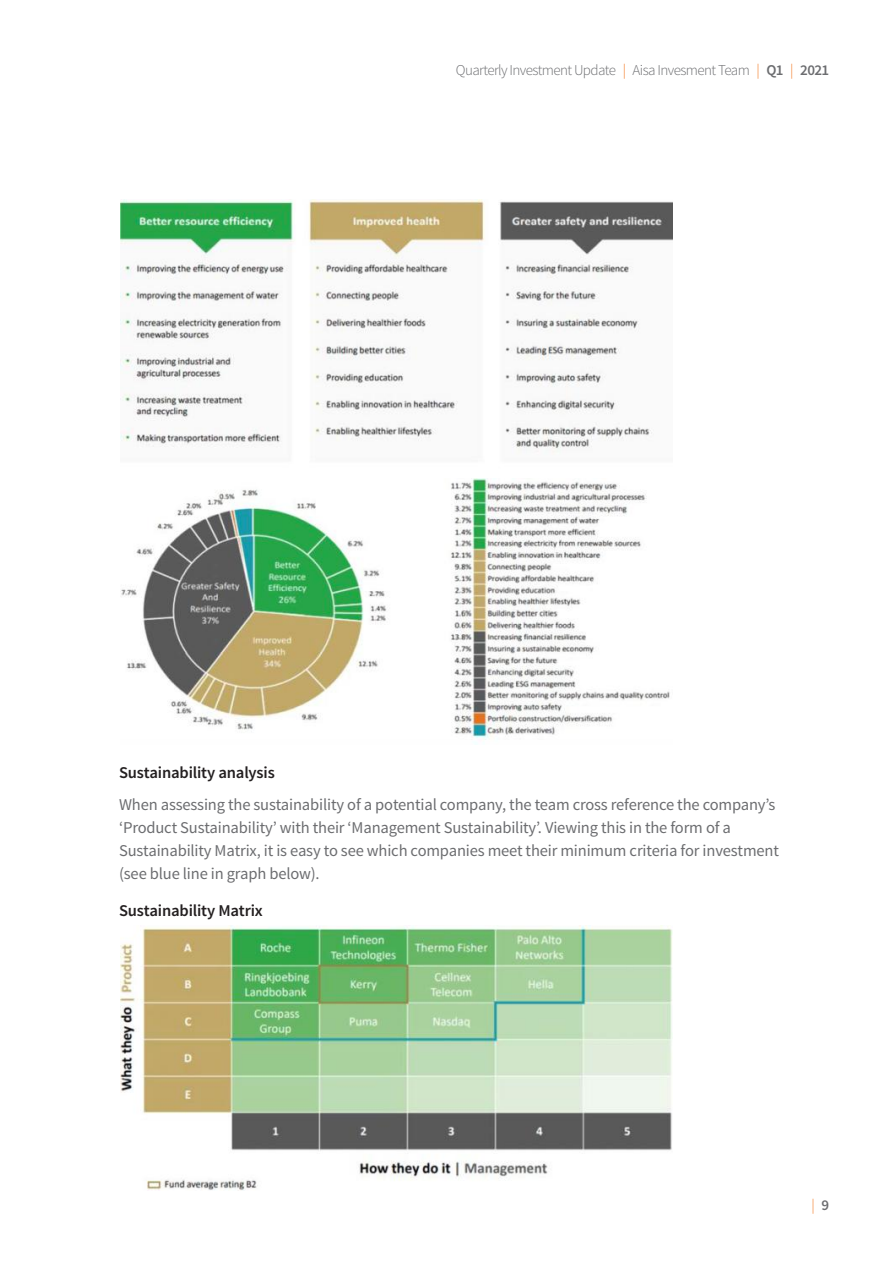
<style>
.page{position:relative;width:893px;height:1263px;background:#fff}
.page>*{position:absolute;margin:0;border:0;box-sizing:border-box;transform-origin:0 0}
.t1{font:16.5px/23.2px "Source Sans Pro";letter-spacing:-.01em;color:#6c6d70}
.t2{font:600 16.5px "Source Sans Pro";letter-spacing:-.01em;color:#231f20}
.t3{font:300 15px "Source Sans Pro";letter-spacing:-.04em;color:#6c6d70}
.t4{font:300 15px "Source Sans Pro";color:#f47921}
.s1{color:#f47921}
.s2{font-weight:600}
.s3{font-weight:600;color:#6c6d70}
</style>
<div class="page">
<img style="left:120px;top:200px;width:553px;height:253px">
<img style="left:121px;top:478px;width:549px;height:267px">
<img style="left:120px;top:926px;width:553px;height:265px">
<p class="t3" style="left:456px;top:61px;width:375px">Quarterly Investment Update <span class="s1">|</span> Aisa Invesment Team <span class="s1">|</span> <span class="s2">Q1</span> <span class="s1">|</span> <span class="s2">2021</span></p>
<p class="t2" style="left:119px;top:762px;width:157px">Sustainability analysis</p>
<p class="t1" style="left:119px;top:793px;width:661px">When assessing the sustainability of a potential company, the team cross reference the company’s ‘Product Sustainability’ with their ‘Management Sustainability’. Viewing this in the form of a Sustainability Matrix, it is easy to see which companies meet their minimum criteria for investment (see blue line in graph below).</p>
<p class="t2" style="left:119px;top:900px;width:145px">Sustainability Matrix</p>
<p class="t4" style="left:811px;top:1196px;width:19px">| <span class="s3">9</span></p>
</div>
